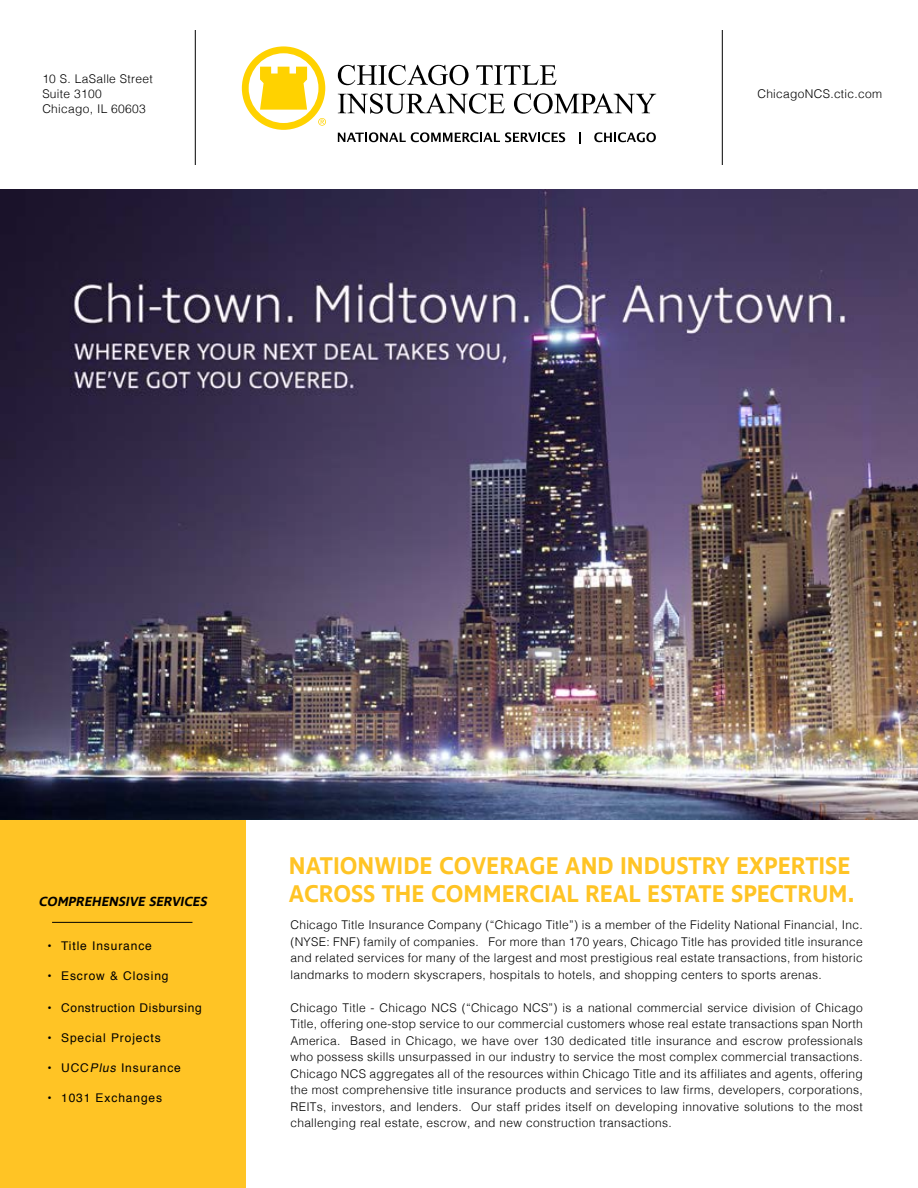
<style>
.page{position:relative;width:918px;height:1188px;background:#fff}
.page>*{position:absolute;margin:0;border:0;box-sizing:border-box;transform-origin:0 0}
.t1{font:600 24.75px/28.5px "Ingra";color:#ffc425;scale:.95 1}
.t2{font:italic 600 13.5px "Ingra";color:#000}
.t3{font:300 12px/16.5px "Helvetica";letter-spacing:.025em;color:#000;text-align:justify}
.t4{font:12px "Helvetica";letter-spacing:.075em;color:#000}
.t5{font:12px "Helvetica";letter-spacing:.05em;color:#000}
.s1{font-style:italic}
</style>
<div class="page">
<hr style="left:195px;top:30px;width:1px;height:135px;background:#000">
<hr style="left:722px;top:30px;width:1px;height:135px;background:#000">
<div style="left:0;top:819px;width:245px;height:369px;background:#ffc425"></div>
<svg style="left:242px;top:46px;width:84px;height:84px"></svg>
<svg style="left:338px;top:65px;width:131px;height:20px"></svg>
<svg style="left:476px;top:65px;width:81px;height:20px"></svg>
<svg style="left:338px;top:93px;width:167px;height:21px"></svg>
<svg style="left:514px;top:93px;width:142px;height:21px"></svg>
<svg style="left:338px;top:132px;width:227px;height:10px"></svg>
<svg style="left:579px;top:132px;width:1px;height:12px"></svg>
<svg style="left:594px;top:132px;width:62px;height:10px"></svg>
<hr style="left:52px;top:922px;width:140px;height:1px;background:#000">
<img style="left:0;top:189px;width:918px;height:631px">
<p class="t3" style="left:42px;top:71px;width:112px;line-height:15px;text-align:left">10 S. LaSalle Street<br>Suite 3100<br>Chicago, IL 60603</p>
<p class="t3" style="left:757px;top:85px;width:126px">ChicagoNCS.ctic.com</p>
<p class="t2" style="left:38px;top:893px;width:173px">COMPREHENSIVE SERVICES</p>
<p class="t4" style="left:48px;top:937px;width:106px">• Title Insurance</p>
<p class="t4" style="left:48px;top:967px;width:123px">• Escrow &amp; Closing</p>
<p class="t5" style="left:48px;top:998px;width:156px">• Construction Disbursing</p>
<p class="t4" style="left:48px;top:1028px;width:115px">• Special Projects</p>
<p class="t4" style="left:48px;top:1058px;width:135px">• UCC<span class="s1">Plus</span> Insurance</p>
<p class="t4" style="left:48px;top:1088px;width:116px">• 1031 Exchanges</p>
<h1 class="t1" style="left:289px;top:852px;width:597px">NATIONWIDE COVERAGE AND INDUSTRY EXPERTISE<br>ACROSS THE COMMERCIAL REAL ESTATE SPECTRUM.</h1>
<p class="t3" style="left:290px;top:916px;width:574px">Chicago Title Insurance Company (“Chicago Title”) is a member of the Fidelity National Financial, Inc. (NYSE: FNF) family of companies. For more than 170 years, Chicago Title has provided title insurance and related services for many of the largest and most prestigious real estate transactions, from historic landmarks to modern skyscrapers, hospitals to hotels, and shopping centers to sports arenas.</p>
<p class="t3" style="left:290px;top:998px;width:574px">Chicago Title - Chicago NCS (“Chicago NCS”) is a national commercial service division of Chicago Title, offering one-stop service to our commercial customers whose real estate transactions span North America. Based in Chicago, we have over 130 dedicated title insurance and escrow professionals who possess skills unsurpassed in our industry to service the most complex commercial transactions.<br>Chicago NCS aggregates all of the resources within Chicago Title and its affiliates and agents, offering the most comprehensive title insurance products and services to law firms, developers, corporations, REITs, investors, and lenders. Our staff prides itself on developing innovative solutions to the most challenging real estate, escrow, and new construction transactions.</p>
</div>
